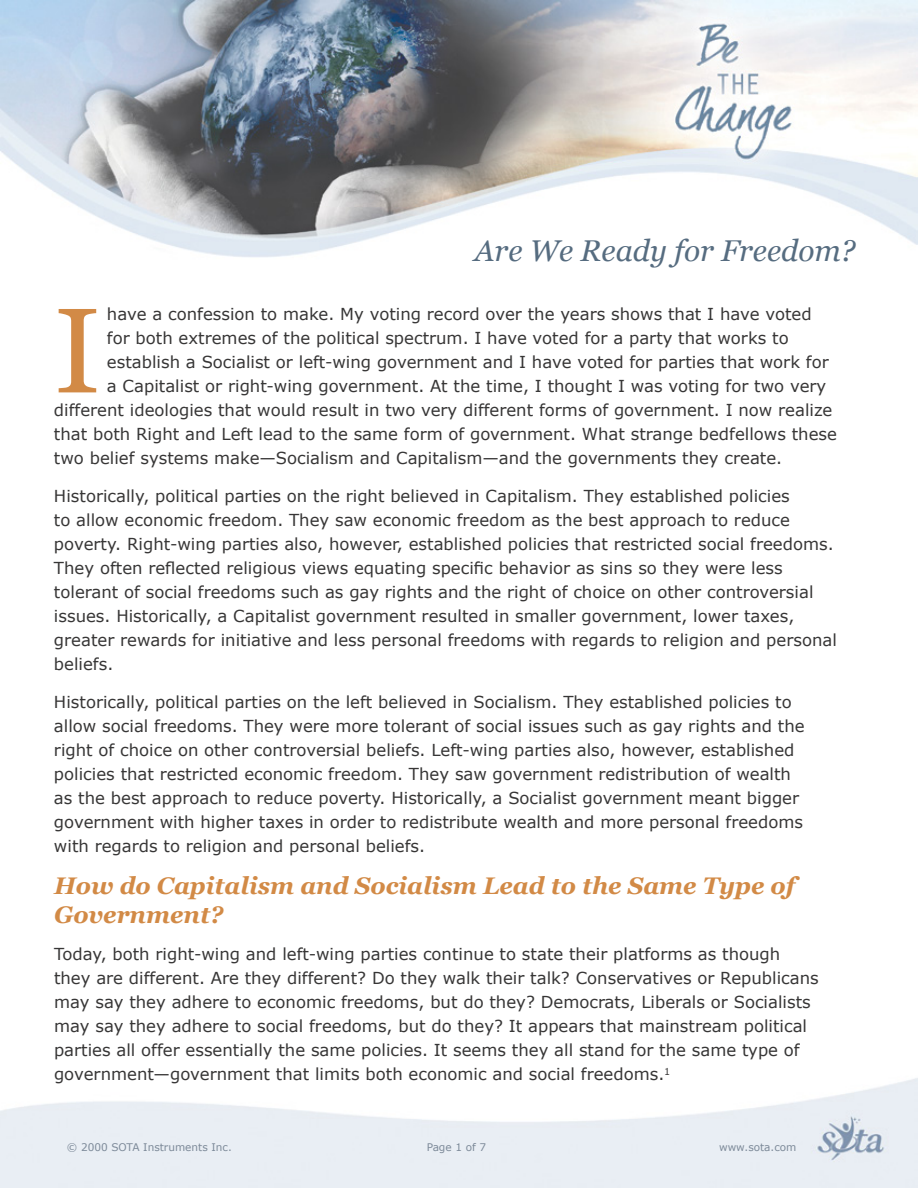
<style>
.page{position:relative;width:918px;height:1188px;background:#fff}
.page>*{position:absolute;margin:0;border:0;box-sizing:border-box;transform-origin:0 0}
.t1{font:120.45px "Georgia";color:#d28a46}
.t2{font:italic 30px "Georgia";color:#566c80}
.t3{font:italic 700 24px/28.8px "Georgia";color:#d28a46}
.t4{font:16.5px/24px "Verdana";color:#373636}
.t5{font:10.5px "Verdana";color:#7d8a99}
</style>
<div class="page">
<img style="left:0;top:1078px;width:918px;height:110px">
<img style="left:0;top:0;width:918px;height:257px">
<h2 class="t2" style="left:474px;top:234px;width:382px">Are We Ready for Freedom?</h2>
<h1 class="t1" style="left:54px;top:283px;width:48px">I</h1>
<p class="t4" style="left:107px;top:302px;width:706px">have a confession to make. My voting record over the years shows that I have voted</p>
<p class="t4" style="left:107px;top:326px;width:683px">for both extremes of the political spectrum. I have voted for a party that works to</p>
<p class="t4" style="left:107px;top:350px;width:723px">establish a Socialist or left-wing government and I have voted for parties that work for</p>
<p class="t4" style="left:107px;top:374px;width:721px">a Capitalist or right-wing government. At the time, I thought I was voting for two very</p>
<p class="t4" style="left:54px;top:398px;width:780px">different ideologies that would result in two very different forms of government. I now realize</p>
<p class="t4" style="left:54px;top:422px;width:785px">that both Right and Left lead to the same form of government. What strange bedfellows these</p>
<p class="t4" style="left:54px;top:446px;width:730px">two belief systems make—Socialism and Capitalism—and the governments they create.</p>
<p class="t4" style="left:54px;top:483px;width:784px">Historically, political parties on the right believed in Capitalism. They established policies<br>to allow economic freedom. They saw economic freedom as the best approach to reduce poverty. Right-wing parties also, however, established policies that restricted social freedoms.<br>They often reflected religious views equating specific behavior as sins so they were less tolerant of social freedoms such as gay rights and the right of choice on other controversial issues. Historically, a Capitalist government resulted in smaller government, lower taxes, greater rewards for initiative and less personal freedoms with regards to religion and personal beliefs.</p>
<p class="t4" style="left:54px;top:689px;width:752px">Historically, political parties on the left believed in Socialism. They established policies to allow social freedoms. They were more tolerant of social issues such as gay rights and the right of choice on other controversial beliefs. Left-wing parties also, however, established policies that restricted economic freedom. They saw government redistribution of wealth as the best approach to reduce poverty. Historically, a Socialist government meant bigger government with higher taxes in order to redistribute wealth and more personal freedoms with regards to religion and personal beliefs.</p>
<h3 class="t3" style="left:54px;top:871px;width:742px">How do Capitalism and Socialism Lead to the Same Type of<br>Government?</h3>
<p class="t4" style="left:54px;top:941px;width:766px">Today, both right-wing and left-wing parties continue to state their platforms as though they are different. Are they different? Do they walk their talk? Conservatives or Republicans may say they adhere to economic freedoms, but do they? Democrats, Liberals or Socialists may say they adhere to social freedoms, but do they? It appears that mainstream political parties all offer essentially the same policies. It seems they all stand for the same type of government—government that limits both economic and social freedoms.<sup>1</sup></p>
<p class="t5" style="left:67px;top:1141px;width:167px">© 2000 SOTA Instruments Inc.</p>
<p class="t5" style="left:427px;top:1141px;width:61px">Page 1 of 7</p>
<p class="t5" style="left:719px;top:1141px;width:79px">www.sota.com</p>
</div>
